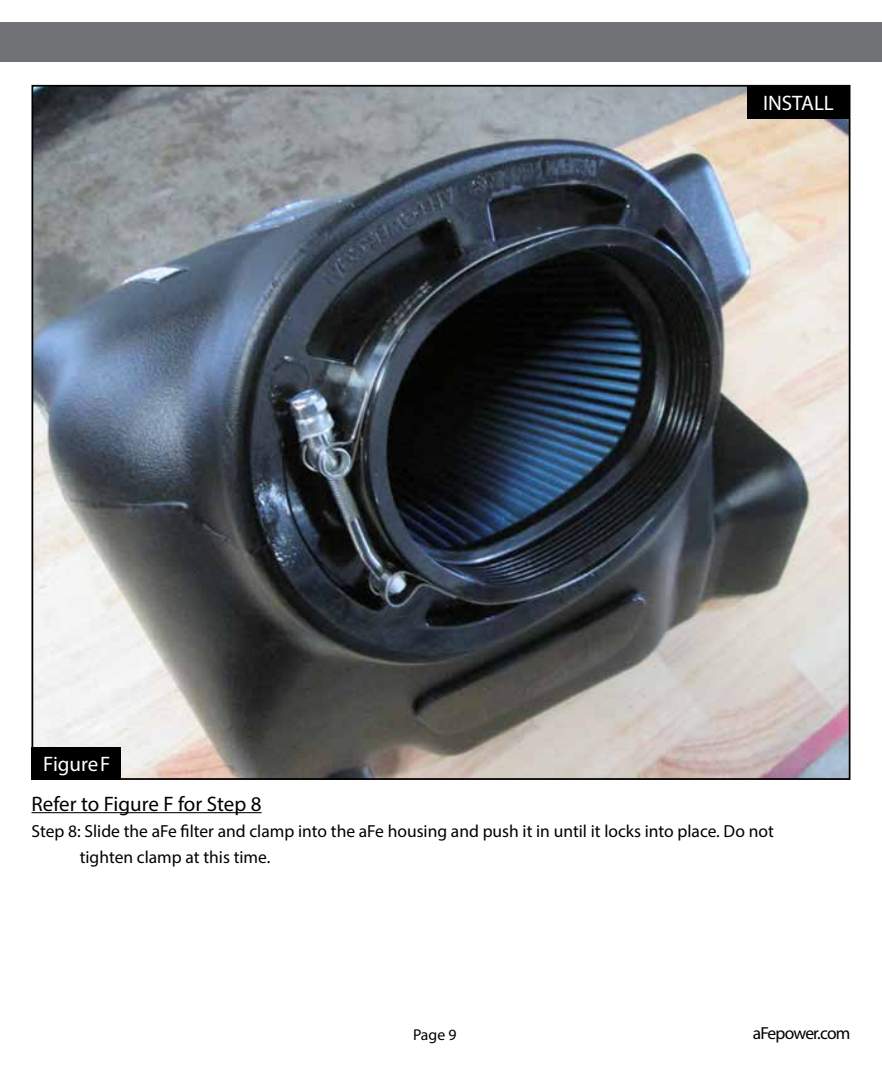
<style>
.page{position:relative;width:882px;height:1071px;background:#fff}
.page>*{position:absolute;margin:0;border:0;box-sizing:border-box;transform-origin:0 0}
.t1{font:21px "Myriad Pro";color:#000}
.t2{font:21px "Myriad Pro";color:#fff}
.t3{font:17.5px/26.2px "Myriad Pro";color:#000}
.t4{font:17.5px "Myriad Pro";letter-spacing:-.045em;color:#000}
.t5{font:15.75px "Myriad Pro";color:#000}
</style>
<div class="page">
<img style="left:35px;top:88px;width:812px;height:689px">
<div style="left:0;top:23px;width:882px;height:39px;background:#717275"></div>
<hr style="left:32px;top:812px;width:230px;height:1px;background:#000">
<div style="left:32px;top:747px;width:89px;height:33px;background:#000"></div>
<div style="left:747px;top:86px;width:103px;height:33px;background:#000"></div>
<p class="t2" style="left:43px;top:751px;width:69px">Figure F</p>
<p class="t2" style="left:763px;top:90px;width:72px">INSTALL</p>
<p class="t1" style="left:32px;top:791px;width:232px">Refer to Figure F for Step 8</p>
<p class="t3" style="left:80px;top:818px;width:696px;text-indent:-48px">Step 8: Slide the aFe filter and clamp into the aFe housing and push it in until it locks into place. Do not tighten clamp at this time.</p>
<p class="t5" style="left:413px;top:1025px;width:45px">Page 9</p>
<p class="t4" style="left:753px;top:1023px;width:99px">aFepower.com</p>
</div>
